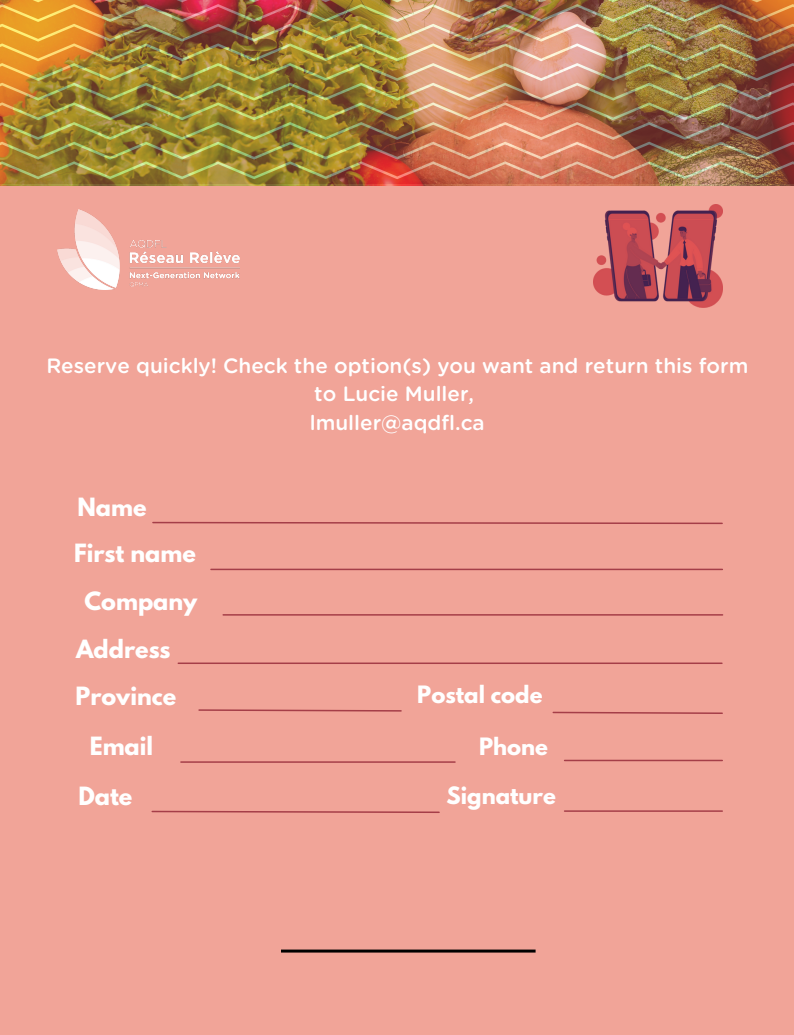
<style>
.page{position:relative;width:794px;height:1035px;background:#fff}
.page>*{position:absolute;margin:0;border:0;box-sizing:border-box;transform-origin:0 0}
.t1{font:700 22.3px/47.6px "League Spartan";color:#fff}
.t2{font:700 21.2px "League Spartan";color:#fff}
.t3{font:500 20.7px/28.5px "Gotham Rounded";color:#fff;text-align:center}
</style>
<div class="page">
<div style="left:0;top:8px;width:794px;height:1027px;background:#f1a498"></div>
<svg style="left:152px;top:521px;width:571px;height:4px"></svg>
<hr style="left:211px;top:569px;width:511px;height:1px;background:#a53e48">
<hr style="left:223px;top:614px;width:499px;height:2px;background:#a53e48">
<hr style="left:178px;top:663px;width:544px;height:1px;background:#a53e48">
<svg style="left:198px;top:709px;width:204px;height:3px"></svg>
<hr style="left:181px;top:761px;width:274px;height:2px;background:#a53e48">
<svg style="left:151px;top:810px;width:289px;height:3px"></svg>
<svg style="left:552px;top:711px;width:171px;height:3px"></svg>
<hr style="left:564px;top:760px;width:158px;height:1px;background:#a53e48">
<hr style="left:564px;top:810px;width:158px;height:2px;background:#a53e48">
<img style="left:0;top:0;width:794px;height:186px">
<hr style="left:281px;top:950px;width:254px;height:3px;background:#000">
<img style="left:593px;top:204px;width:129px;height:104px">
<img style="left:57px;top:209px;width:182px;height:81px">
<p class="t3" style="left:46px;top:352px;width:703px">Reserve quickly! Check the option(s) you want and return this form to Lucie Muller,<br>lmuller@aqdfl.ca</p>
<p class="t1" style="left:74px;top:487px;width:123px;line-height:45.7px">Name<br>First name</p>
<p class="t1" style="left:76px;top:580px;width:123px;text-indent:9px">Company<br>Address<br>Province</p>
<p class="t1" style="left:90px;top:725px;width:65px">Email</p>
<p class="t1" style="left:78px;top:775px;width:55px">Date</p>
<p class="t2" style="left:417px;top:684px;width:127px">Postal code</p>
<p class="t2" style="left:479px;top:736px;width:70px">Phone</p>
<p class="t2" style="left:446px;top:785px;width:111px">Signature</p>
</div>
